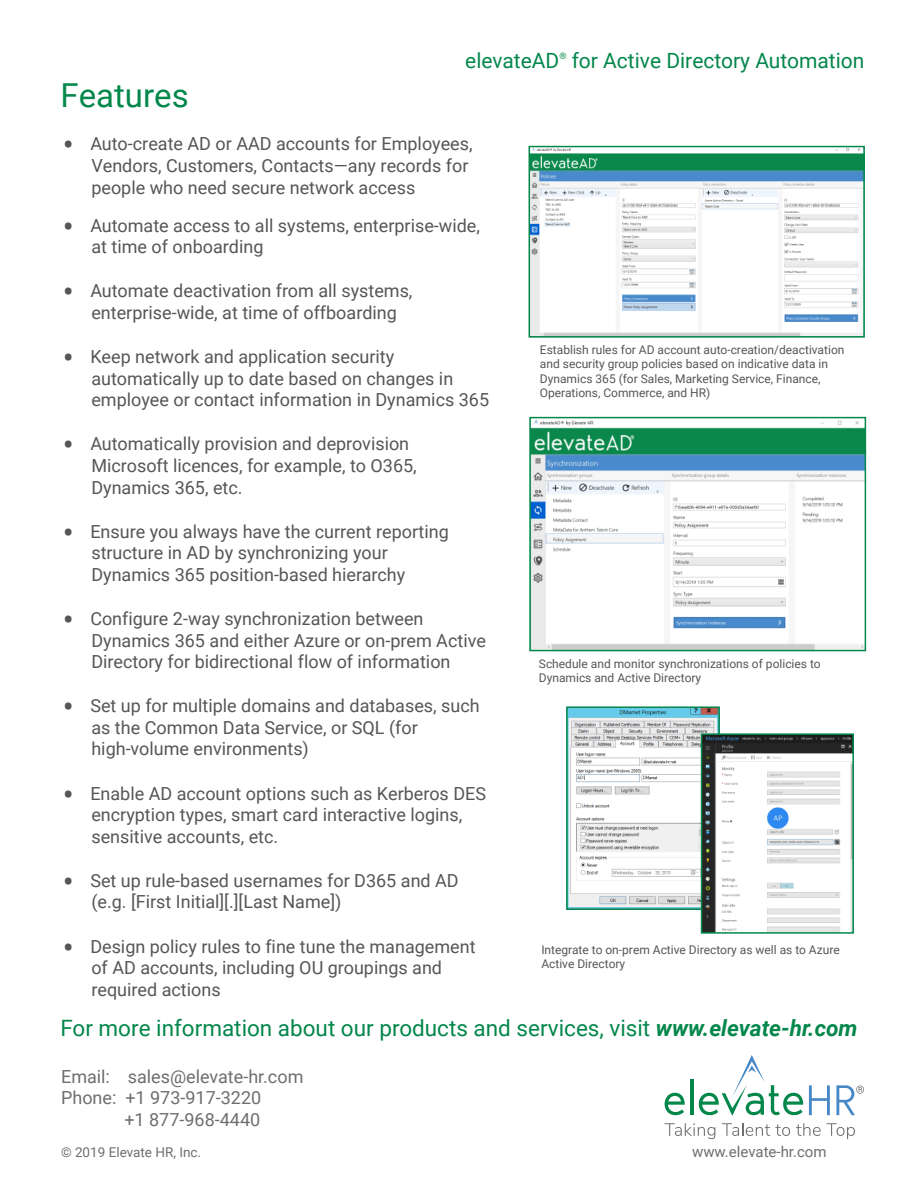
<style>
.page{position:relative;width:918px;height:1188px;background:#fff}
.page>*{position:absolute;margin:0;border:0;box-sizing:border-box;transform-origin:0 0}
.t1{font:33px "Roboto";color:#04874b}
.t2{font:22.5px "Roboto";color:#04874b}
.t3{font:21px "Roboto";color:#04874b}
.t4{font:18px/21.6px "Roboto";color:#565656}
.t5{font:18px "Roboto";color:#6d6e71}
.t6{font:15px "Roboto";color:#6d6e71}
.t7{font:13.5px "Roboto";color:#6d6e71}
.t8{font:12px/14.4px "Roboto";color:#565656}
.t9{font:9px "Roboto";color:#04874b}
.s1{font-size:33px}
.s2{font-weight:700;font-style:italic}
</style>
<div class="page">
<hr style="left:690px;top:1079px;width:3px;height:36px;background:#04874b">
<svg style="left:665px;top:1093px;width:20px;height:22px"></svg>
<svg style="left:809px;top:1085px;width:21px;height:30px"></svg>
<svg style="left:836px;top:1085px;width:28px;height:30px"></svg>
<svg style="left:699px;top:1055px;width:104px;height:61px"></svg>
<svg style="left:665px;top:1123px;width:50px;height:16px"></svg>
<svg style="left:722px;top:1123px;width:68px;height:13px"></svg>
<svg style="left:796px;top:1123px;width:25px;height:13px"></svg>
<svg style="left:827px;top:1123px;width:28px;height:16px"></svg>
<img style="left:532px;top:149px;width:330px;height:186px">
<div style="left:529px;top:146px;width:336px;height:192px;border:2px solid #04874b"></div>
<img style="left:532px;top:420px;width:331px;height:228px">
<div style="left:529px;top:417px;width:337px;height:234px;border:2px solid #04874b"></div>
<img style="left:569px;top:709px;width:148px;height:198px">
<div style="left:566px;top:706px;width:154px;height:204px;border:2px solid #04874b"></div>
<img style="left:704px;top:736px;width:147px;height:195px">
<div style="left:701px;top:733px;width:153px;height:201px;border:2px solid #04874b"></div>
<p class="t3" style="left:465px;top:46px;width:96px">elevateAD</p>
<p class="t9" style="left:559px;top:50px;width:9px">®</p>
<p class="t3" style="left:572px;top:46px;width:294px">for Active Directory Automation</p>
<h1 class="t1" style="left:60px;top:72px;width:130px">Features</h1>
<p class="t4" style="left:91px;top:132px;width:383px;text-indent:-29px"><span class="s1">•</span> Auto-create AD or AAD accounts for Employees,<br>Vendors, Customers, Contacts—any records for people who need secure network access</p>
<p class="t4" style="left:91px;top:214px;width:390px;text-indent:-29px"><span class="s1">•</span> Automate access to all systems, enterprise-wide, at time of onboarding</p>
<p class="t4" style="left:91px;top:279px;width:323px;text-indent:-29px"><span class="s1">•</span> Automate deactivation from all systems, enterprise-wide, at time of offboarding</p>
<p class="t4" style="left:91px;top:345px;width:399px;text-indent:-29px"><span class="s1">•</span> Keep network and application security automatically up to date based on changes in employee or contact information in Dynamics 365</p>
<p class="t4" style="left:91px;top:432px;width:327px;text-indent:-29px"><span class="s1">•</span> Automatically provision and deprovision<br>Microsoft licences, for example, to O365,<br>Dynamics 365, etc.</p>
<p class="t4" style="left:91px;top:520px;width:359px;text-indent:-29px"><span class="s1">•</span> Ensure you always have the current reporting structure in AD by synchronizing your<br>Dynamics 365 position-based hierarchy</p>
<p class="t4" style="left:91px;top:607px;width:396px;text-indent:-29px"><span class="s1">•</span> Configure 2-way synchronization between<br>Dynamics 365 and either Azure or on-prem Active<br>Directory for bidirectional flow of information</p>
<p class="t4" style="left:91px;top:694px;width:390px;text-indent:-29px"><span class="s1">•</span> Set up for multiple domains and databases, such as the Common Data Service, or SQL (for high-volume environments)</p>
<p class="t4" style="left:91px;top:782px;width:396px;text-indent:-29px"><span class="s1">•</span> Enable AD account options such as Kerberos DES encryption types, smart card interactive logins, sensitive accounts, etc.</p>
<p class="t4" style="left:91px;top:869px;width:369px;text-indent:-29px"><span class="s1">•</span> Set up rule-based usernames for D365 and AD (e.g. [First Initial][.][Last Name])</p>
<p class="t4" style="left:91px;top:935px;width:386px;text-indent:-29px"><span class="s1">•</span> Design policy rules to fine tune the management of AD accounts, including OU groupings and required actions</p>
<p class="t8" style="left:540px;top:342px;width:306px">Establish rules for AD account auto-creation/deactivation and security group policies based on indicative data in Dynamics 365 (for Sales, Marketing Service, Finance, Operations, Commerce, and HR)</p>
<p class="t8" style="left:539px;top:656px;width:283px">Schedule and monitor synchronizations of policies to<br>Dynamics and Active Directory</p>
<p class="t8" style="left:541px;top:942px;width:300px">Integrate to on-prem Active Directory as well as to Azure<br>Active Directory</p>
<p class="t2" style="left:60px;top:1012px;width:799px">For more information about our products and services, visit <span class="s2">www.elevate-hr.com</span></p>
<p class="t5" style="left:61px;top:1064px;width:244px">Email: sales@elevate-hr.com</p>
<p class="t5" style="left:61px;top:1085px;width:202px">Phone: +1 973-917-3220</p>
<p class="t5" style="left:124px;top:1107px;width:137px">+1 877-968-4440</p>
<p class="t7" style="left:61px;top:1143px;width:142px">© 2019 Elevate HR, Inc.</p>
<p class="t6" style="left:692px;top:1141px;width:136px">www.elevate-hr.com</p>
</div>
